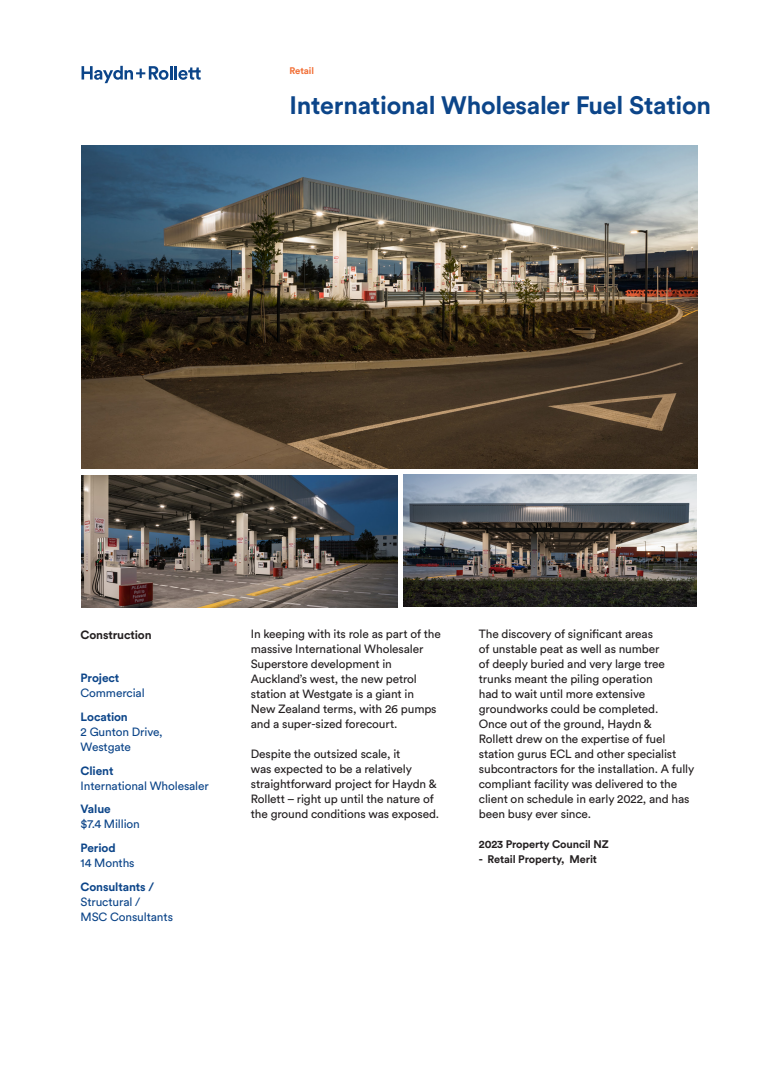
<style>
.page{position:relative;width:780px;height:1088px;background:#fff}
.page>*{position:absolute;margin:0;border:0;box-sizing:border-box;transform-origin:0 0}
.Large_Text_24_27{font:700 25px "Circular Pro";letter-spacing:-.01em;color:#0c4589}
.Text_9_5_12___Black_Book{font:11.88px/15px "Circular Pro";letter-spacing:-.01em;color:#231f20}
.Text_9_5_12{font:11.88px/15px "Circular Pro";letter-spacing:-.01em;color:#0c4589}
.Text_9_5_12___Black{font:700 11.88px "Circular Pro";letter-spacing:-.01em;color:#231f20}
.Text_9_5_12___Black_Book-2{font:700 11px "Circular Pro";letter-spacing:-.01em;color:#231f20}
.Small_heading_9_5_12_orange{font:700 9.5px "Circular Pro";letter-spacing:-.01em;color:#f26e35}
.s1{font-weight:700}
</style>
<div class="page">
<img style="left:81px;top:145px;width:616px;height:323px">
<svg style="left:81px;top:66px;width:91px;height:17px"></svg>
<hr style="left:174px;top:66px;width:3px;height:14px;background:#0c4589">
<svg style="left:178px;top:67px;width:23px;height:13px"></svg>
<img style="left:81px;top:475px;width:316px;height:132px">
<img style="left:404px;top:475px;width:292px;height:132px">
<p class="Small_heading_9_5_12_orange" style="left:289px;top:64px;width:26px">Retail</p>
<p class="Large_Text_24_27" style="left:289px;top:88px;width:423px">International Wholesaler Fuel Station</p>
<p class="Text_9_5_12___Black" style="left:81px;top:626px;width:73px">Construction</p>
<p class="Text_9_5_12" style="left:81px;top:669px;width:66px"><span class="s1">Project<br></span>Commercial</p>
<p class="Text_9_5_12" style="left:81px;top:708px;width:84px"><span class="s1">Location<br></span>2 Gunton Drive,<br>Westgate</p>
<p class="Text_9_5_12" style="left:81px;top:762px;width:130px"><span class="s1">Client<br></span>International Wholesaler</p>
<p class="Text_9_5_12" style="left:81px;top:801px;width:61px"><span class="s1">Value<br></span>$7.4 Million</p>
<p class="Text_9_5_12" style="left:81px;top:840px;width:55px"><span class="s1">Period<br></span>14 Months</p>
<p class="Text_9_5_12" style="left:81px;top:879px;width:94px"><span class="s1">Consultants /<br></span>Structural /<br>MSC Consultants</p>
<p class="Text_9_5_12___Black_Book" style="left:251px;top:625px;width:192px">In keeping with its role as part of the massive International Wholesaler<br>Superstore development in<br>Auckland’s west, the new petrol station at Westgate is a giant in<br>New Zealand terms, with 26 pumps and a super-sized forecourt.</p>
<p class="Text_9_5_12___Black_Book" style="left:251px;top:745px;width:190px">Despite the outsized scale, it<br>was expected to be a relatively straightforward project for Haydn &amp; Rollett – right up until the nature of the ground conditions was exposed.</p>
<p class="Text_9_5_12___Black_Book" style="left:479px;top:625px;width:188px">The discovery of significant areas of unstable peat as well as number of deeply buried and very large tree trunks meant the piling operation had to wait until more extensive groundworks could be completed.</p>
<p class="Text_9_5_12___Black_Book" style="left:479px;top:715px;width:217px">Once out of the ground, Haydn &amp;<br>Rollett drew on the expertise of fuel station gurus ECL and other specialist subcontractors for the installation. A fully compliant facility was delivered to the client on schedule in early 2022, and has been busy ever since.</p>
<p class="Text_9_5_12___Black_Book-2" style="left:479px;top:836px;width:131px">2023 Property Council NZ</p>
<p class="Text_9_5_12___Black_Book-2" style="left:479px;top:851px;width:120px">- Retail Property, Merit</p>
</div>
